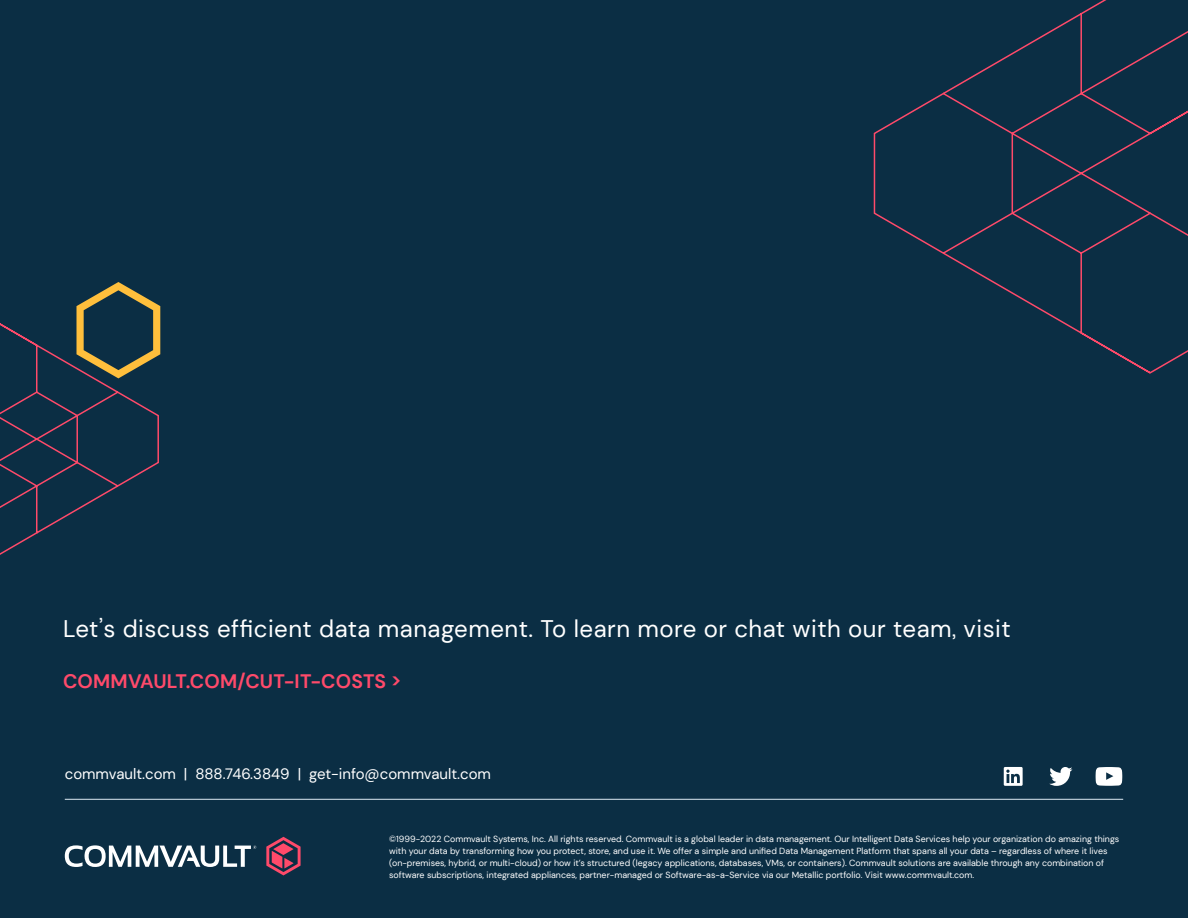
<style>
.page{position:relative;width:1188px;height:918px;background:#0b2e44}
.page>*{position:absolute;margin:0;border:0;box-sizing:border-box;transform-origin:0 0}
.t1{font:24px "DM Sans";letter-spacing:.02em;color:#fff}
.t2{font:700 19.5px "DM Sans";letter-spacing:.01em;color:#ff4a6a}
.t3{font:15px "DM Sans";color:#fff}
.t4{font:8.85px/12px "DM Sans";color:#fff}
</style>
<div class="page">
<svg style="left:873px;top:0;width:315px;height:374px"></svg>
<svg style="left:1096px;top:767px;width:26px;height:19px"></svg>
<svg style="left:1049px;top:767px;width:23px;height:19px"></svg>
<svg style="left:1004px;top:767px;width:19px;height:19px"></svg>
<hr style="left:65px;top:799px;width:1058px;height:1px;background:#ddeaf3">
<svg style="left:65px;top:845px;width:191px;height:22px"></svg>
<svg style="left:266px;top:837px;width:35px;height:38px"></svg>
<svg style="left:0;top:282px;width:160px;height:273px"></svg>
<h1 class="t1" style="left:63px;top:614px;width:949px">Let’s discuss efficient data management. To learn more or chat with our team, visit</h1>
<h2 class="t2" style="left:63px;top:669px;width:340px">COMMVAULT.COM/CUT-IT-COSTS &gt;</h2>
<h3 class="t3" style="left:65px;top:764px;width:428px">commvault.com | 888.746.3849 | get-info@commvault.com</h3>
<p class="t4" style="left:389px;top:833px;width:732px">©1999-2022 Commvault Systems, Inc. All rights reserved. Commvault is a global leader in data management. Our Intelligent Data Services help your organization do amazing things with your data by transforming how you protect, store, and use it. We offer a simple and unified Data Management Platform that spans all your data – regardless of where it lives (on-premises, hybrid, or multi-cloud) or how it’s structured (legacy applications, databases, VMs, or containers). Commvault solutions are available through any combination of software subscriptions, integrated appliances, partner-managed or Software-as-a-Service via our Metallic portfolio. Visit www.commvault.com.</p>
</div>
